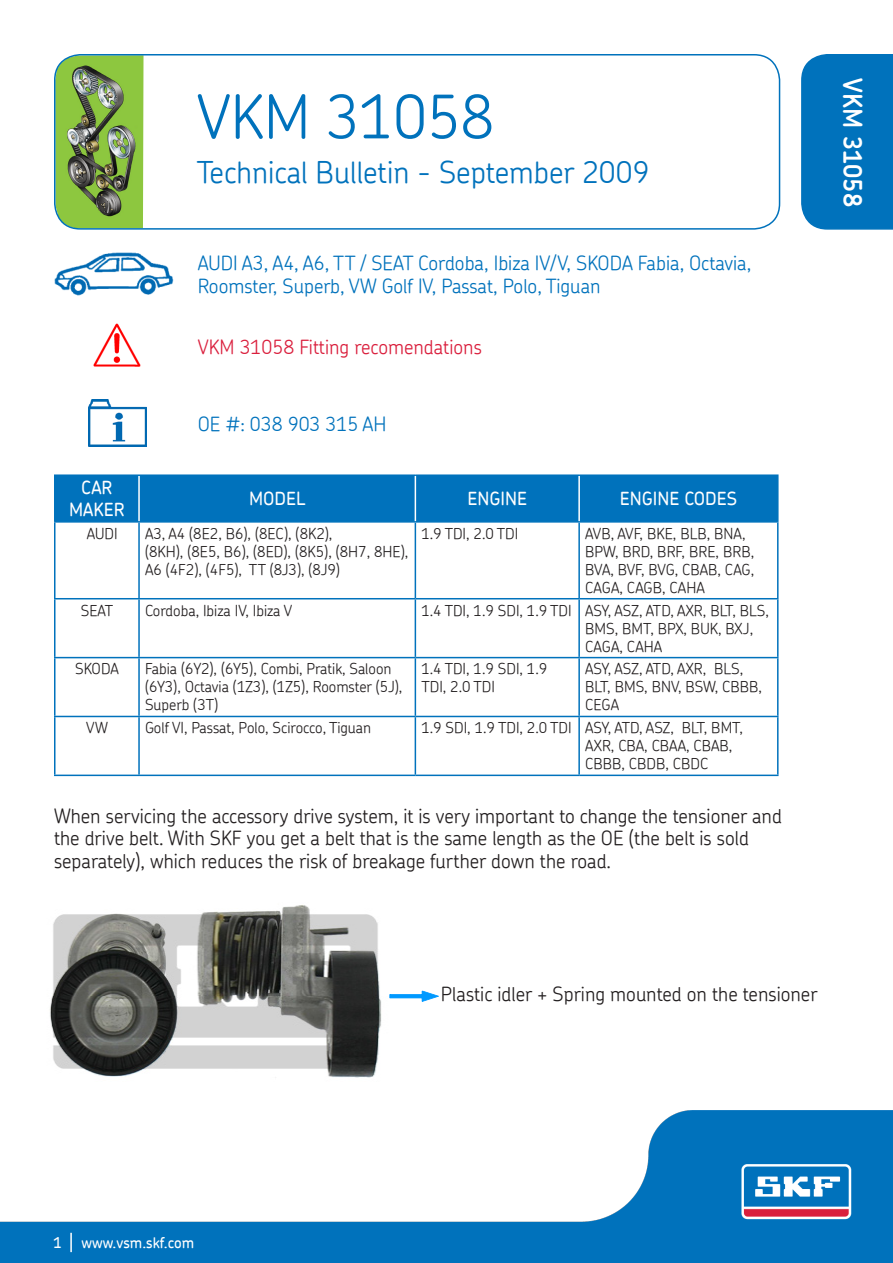
<style>
.page{position:relative;width:893px;height:1263px;background:#fff}
.page>*{position:absolute;margin:0;border:0;box-sizing:border-box;transform-origin:0 0}
.t1{font:300 60px "SKF Chevin";color:#0072bc}
.t2{font:300 30px "SKF Chevin";color:#0072bc}
.t3{font:600 25.5px "SKF Chevin";color:#fff}
.t4{font:300 19.5px/22.5px "SKF Chevin";color:#231f20}
.t5{font:300 19.5px/22.5px "SKF Chevin";color:#0072bc}
.t6{font:300 19.5px "SKF Chevin";color:#da1f3d}
.t7{font:500 18px/21.6px "SKF Chevin";color:#fff;text-align:center}
.t8{font:300 15px/18px "SKF Chevin";color:#231f20}
.t9{font:500 15px "SKF Chevin";color:#fff}
</style>
<div class="page">
<img style="left:88px;top:399px;width:59px;height:48px">
<img style="left:93px;top:323px;width:48px;height:44px">
<img style="left:54px;top:253px;width:119px;height:43px">
<img style="left:55px;top:55px;width:89px;height:172px">
<div style="left:54px;top:54px;width:726px;height:176px;border:2px solid #0072bc;border-radius:26px"></div>
<div style="left:801px;top:54px;width:92px;height:176px;background:#0072bc"></div>
<img style="left:0;top:1110px;width:893px;height:153px">
<svg style="left:70px;top:1233px;width:2px;height:19px"></svg>
<img style="left:50px;top:905px;width:340px;height:173px">
<svg style="left:390px;top:991px;width:49px;height:11px"></svg>
<div style="left:56px;top:476px;width:721px;height:45px;background:#0072bc"></div>
<hr style="left:54px;top:523px;width:2px;height:75px;background:#0072bc">
<hr style="left:138px;top:523px;width:2px;height:75px;background:#0072bc">
<hr style="left:415px;top:523px;width:1px;height:75px;background:#0072bc">
<hr style="left:578px;top:523px;width:2px;height:75px;background:#0072bc">
<hr style="left:777px;top:523px;width:1px;height:75px;background:#0072bc">
<hr style="left:54px;top:598px;width:85px;height:1px;background:#0072bc">
<hr style="left:54px;top:599px;width:2px;height:58px;background:#0072bc">
<hr style="left:139px;top:598px;width:276px;height:1px;background:#0072bc">
<hr style="left:138px;top:599px;width:2px;height:58px;background:#0072bc">
<hr style="left:415px;top:598px;width:164px;height:1px;background:#0072bc">
<hr style="left:415px;top:599px;width:1px;height:58px;background:#0072bc">
<hr style="left:579px;top:598px;width:199px;height:1px;background:#0072bc">
<hr style="left:578px;top:599px;width:2px;height:58px;background:#0072bc">
<hr style="left:777px;top:599px;width:1px;height:58px;background:#0072bc">
<hr style="left:54px;top:657px;width:85px;height:1px;background:#0072bc">
<hr style="left:54px;top:658px;width:2px;height:58px;background:#0072bc">
<hr style="left:139px;top:657px;width:276px;height:1px;background:#0072bc">
<hr style="left:138px;top:658px;width:2px;height:58px;background:#0072bc">
<hr style="left:415px;top:657px;width:164px;height:1px;background:#0072bc">
<hr style="left:415px;top:658px;width:1px;height:58px;background:#0072bc">
<hr style="left:579px;top:657px;width:199px;height:1px;background:#0072bc">
<hr style="left:578px;top:658px;width:2px;height:58px;background:#0072bc">
<hr style="left:777px;top:658px;width:1px;height:58px;background:#0072bc">
<hr style="left:54px;top:716px;width:85px;height:1px;background:#0072bc">
<hr style="left:54px;top:717px;width:2px;height:58px;background:#0072bc">
<hr style="left:139px;top:716px;width:276px;height:1px;background:#0072bc">
<hr style="left:138px;top:717px;width:2px;height:58px;background:#0072bc">
<hr style="left:415px;top:716px;width:164px;height:1px;background:#0072bc">
<hr style="left:415px;top:717px;width:1px;height:58px;background:#0072bc">
<hr style="left:579px;top:716px;width:199px;height:1px;background:#0072bc">
<hr style="left:578px;top:717px;width:2px;height:58px;background:#0072bc">
<hr style="left:777px;top:717px;width:1px;height:58px;background:#0072bc">
<hr style="left:54px;top:775px;width:85px;height:1px;background:#0072bc">
<hr style="left:139px;top:775px;width:276px;height:1px;background:#0072bc">
<hr style="left:415px;top:775px;width:164px;height:1px;background:#0072bc">
<hr style="left:579px;top:775px;width:199px;height:1px;background:#0072bc">
<hr style="left:54px;top:474px;width:85px;height:2px;background:#0072bc">
<hr style="left:54px;top:476px;width:2px;height:45px;background:#0072bc">
<hr style="left:139px;top:474px;width:276px;height:2px;background:#0072bc">
<hr style="left:415px;top:474px;width:164px;height:2px;background:#0072bc">
<hr style="left:579px;top:474px;width:199px;height:2px;background:#0072bc">
<hr style="left:777px;top:476px;width:1px;height:45px;background:#0072bc">
<hr style="left:54px;top:521px;width:85px;height:2px;background:#0072bc">
<hr style="left:139px;top:521px;width:276px;height:2px;background:#0072bc">
<hr style="left:415px;top:521px;width:164px;height:2px;background:#0072bc">
<hr style="left:579px;top:521px;width:199px;height:2px;background:#0072bc">
<hr style="left:138px;top:476px;width:2px;height:45px;background:#fff">
<hr style="left:415px;top:476px;width:1px;height:45px;background:#fff">
<hr style="left:578px;top:476px;width:2px;height:45px;background:#fff">
<p class="t1" style="left:197px;top:78px;width:299px">VKM 31058</p>
<p class="t2" style="left:197px;top:153px;width:454px">Technical Bulletin - September 2009</p>
<p class="t5" style="left:198px;top:251px;width:555px">AUDI A3, A4, A6, TT / SEAT Cordoba, Ibiza IV/V, SKODA Fabia, Octavia,<br>Roomster, Superb, VW Golf IV, Passat, Polo, Tiguan</p>
<p class="t6" style="left:198px;top:334px;width:286px">VKM 31058 Fitting recomendations</p>
<p class="t5" style="left:198px;top:412px;width:190px">OE #: 038 903 315 AH</p>
<p class="t7" style="left:69px;top:476px;width:57px">CAR<br>MAKER</p>
<p class="t7" style="left:249px;top:487px;width:58px">MODEL</p>
<p class="t7" style="left:467px;top:487px;width:61px">ENGINE</p>
<p class="t7" style="left:620px;top:487px;width:119px">ENGINE CODES</p>
<p class="t8" style="left:87px;top:524px;width:32px">AUDI</p>
<p class="t8" style="left:145px;top:524px;width:189px">A3, A4 (8E2, B6), (8EC), (8K2),</p>
<p class="t8" style="left:145px;top:542px;width:265px">(8KH), (8E5, B6), (8ED), (8K5), (8H7, 8HE),<br>A6 (4F2), (4F5), TT (8J3), (8J9)</p>
<p class="t8" style="left:421px;top:524px;width:99px">1.9 TDI, 2.0 TDI</p>
<p class="t8" style="left:585px;top:524px;width:171px">AVB, AVF, BKE, BLB, BNA,<br>BPW, BRD, BRF, BRE, BRB,<br>BVA, BVF, BVG, CBAB, CAG,<br>CAGA, CAGB, CAHA</p>
<p class="t8" style="left:81px;top:601px;width:34px">SEAT</p>
<p class="t8" style="left:145px;top:601px;width:149px">Cordoba, Ibiza IV, Ibiza V</p>
<p class="t8" style="left:421px;top:601px;width:152px">1.4 TDI, 1.9 SDI, 1.9 TDI</p>
<p class="t8" style="left:585px;top:601px;width:185px">ASY, ASZ, ATD, AXR, BLT, BLS,<br>BMS, BMT, BPX, BUK, BXJ,<br>CAGA, CAHA</p>
<p class="t8" style="left:75px;top:660px;width:45px">SKODA</p>
<p class="t8" style="left:145px;top:660px;width:259px">Fabia (6Y2), (6Y5), Combi, Pratik, Saloon (6Y3), Octavia (1Z3), (1Z5), Roomster (5J),<br>Superb (3T)</p>
<p class="t8" style="left:421px;top:660px;width:127px">1.4 TDI, 1.9 SDI, 1.9<br>TDI, 2.0 TDI</p>
<p class="t8" style="left:585px;top:660px;width:178px">ASY, ASZ, ATD, AXR, BLS,<br>BLT, BMS, BNV, BSW, CBBB,<br>CEGA</p>
<p class="t8" style="left:86px;top:719px;width:23px">VW</p>
<p class="t8" style="left:145px;top:719px;width:228px">Golf VI, Passat, Polo, Scirocco, Tiguan</p>
<p class="t8" style="left:421px;top:719px;width:152px">1.9 SDI, 1.9 TDI, 2.0 TDI</p>
<p class="t8" style="left:585px;top:719px;width:159px">ASY, ATD, ASZ, BLT, BMT,<br>AXR, CBA, CBAA, CBAB,<br>CBBB, CBDB, CBDC</p>
<p class="t4" style="left:54px;top:804px;width:729px">When servicing the accessory drive system, it is very important to change the tensioner and the drive belt. With SKF you get a belt that is the same length as the OE (the belt is sold separately), which reduces the risk of breakage further down the road.</p>
<p class="t3" style="left:869px;top:78px;width:130px;rotate:90deg">VKM 31058</p>
<p class="t4" style="left:441px;top:982px;width:378px">Plastic idler + Spring mounted on the tensioner</p>
<p class="t9" style="left:53px;top:1232px;width:142px">1 www.vsm.skf.com</p>
</div>
